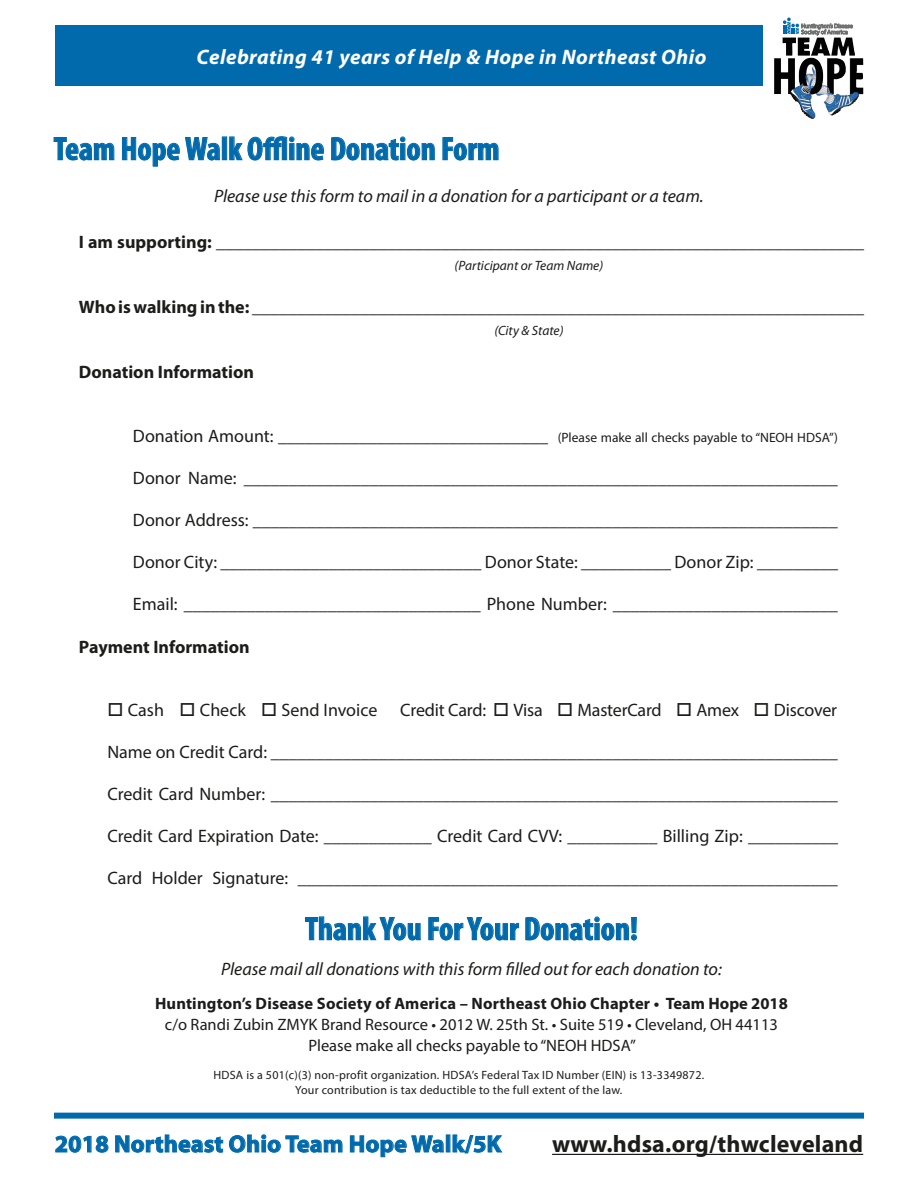
<style>
.page{position:relative;width:918px;height:1188px;background:#fff}
.page>*{position:absolute;margin:0;border:0;box-sizing:border-box;transform-origin:0 0}
.Body_1{font:700 condensed 33px "Myriad Pro";color:#006aad}
.Body_1-2{font:700 24px "Myriad";letter-spacing:.01em;color:#006aad}
.Body_1-3{font:700 24px "Myriad";letter-spacing:.01em;color:#1c1c1a}
.t1{font:italic 700 21px "Myriad Pro";letter-spacing:.02em;color:#fff}
.t2{font:18px "Myriad Pro";color:#1c1c1a}
.t3{font:italic 18px "Myriad Pro";color:#1c1c1a}
.t4{font:700 18px "Myriad Pro";color:#1c1c1a}
.t5{font:16.5px "Myriad Pro";color:#1c1c1a}
.t6{font:700 16.5px "Myriad Pro";letter-spacing:.01em;color:#1c1c1a}
.t7{font:italic 13.5px "Myriad Pro";color:#1c1c1a}
.t8{font:12px "Myriad Pro";letter-spacing:.02em;color:#1c1c1a}
.s1{font-weight:700}
.s2{font-size:13.5px}
</style>
<div class="page">
<div style="left:55px;top:26px;width:707px;height:60px;background:#006aad"></div>
<svg style="left:783px;top:18px;width:70px;height:17px"></svg>
<img style="left:774px;top:37px;width:81px;height:82px">
<svg style="left:305px;top:916px;width:116px;height:25px"></svg>
<svg style="left:428px;top:917px;width:91px;height:24px"></svg>
<svg style="left:525px;top:917px;width:112px;height:24px"></svg>
<hr style="left:552px;top:1154px;width:311px;height:1px;background:#1c1c1a">
<svg style="left:55px;top:1135px;width:54px;height:18px"></svg>
<svg style="left:115px;top:1134px;width:108px;height:19px"></svg>
<svg style="left:229px;top:1134px;width:114px;height:19px"></svg>
<svg style="left:350px;top:1135px;width:94px;height:23px"></svg>
<div style="left:446px;top:1135px;width:4px;height:17px;border:1px solid #006aad"></div>
<svg style="left:452px;top:1134px;width:50px;height:20px"></svg>
<div style="left:54px;top:1113px;width:810px;height:6px;background:#006aad"></div>
<svg style="left:53px;top:137px;width:62px;height:24px"></svg>
<svg style="left:122px;top:137px;width:98px;height:30px"></svg>
<div style="left:222px;top:137px;width:5px;height:23px;border:1px solid #006aad"></div>
<svg style="left:229px;top:136px;width:95px;height:25px"></svg>
<svg style="left:331px;top:137px;width:104px;height:24px"></svg>
<svg style="left:442px;top:137px;width:57px;height:24px"></svg>
<p class="t1" style="left:197px;top:45px;width:511px">Celebrating 41 years of Help &amp; Hope in Northeast Ohio</p>
<p class="Body_1" style="left:54px;top:131px;width:447px">Team Hope Walk Offline Donation Form</p>
<p class="t3" style="left:214px;top:186px;width:491px">Please use this form to mail in a donation for a participant or a team.</p>
<p class="t2" style="left:79px;top:231px;width:787px"><span class="s1">I am supporting:</span> ________________________________________________________________________</p>
<p class="t7" style="left:455px;top:258px;width:150px">(Participant or Team Name)</p>
<p class="t2" style="left:79px;top:296px;width:787px"><span class="s1">Who is walking in the:</span> ____________________________________________________________________</p>
<p class="t7" style="left:494px;top:323px;width:71px">(City &amp; State)</p>
<p class="t4" style="left:79px;top:362px;width:177px">Donation Information</p>
<p class="t2" style="left:133px;top:424px;width:706px">Donation Amount: ______________________________ <span class="s2">(Please make all checks payable to “NEOH HDSA”)</span></p>
<p class="t2" style="left:133px;top:466px;width:706px">Donor Name: __________________________________________________________________</p>
<p class="t2" style="left:133px;top:508px;width:707px">Donor Address: _________________________________________________________________</p>
<p class="t2" style="left:133px;top:550px;width:707px">Donor City: _____________________________ Donor State: __________ Donor Zip: _________</p>
<p class="t2" style="left:133px;top:592px;width:707px">Email: _________________________________ Phone Number: _________________________</p>
<p class="t4" style="left:79px;top:637px;width:172px">Payment Information</p>
<p class="t2" style="left:107px;top:699px;width:271px">□ Cash □ Check □ Send Invoice</p>
<p class="t2" style="left:400px;top:699px;width:438px">Credit Card: □ Visa □ MasterCard □ Amex □ Discover</p>
<p class="t2" style="left:107px;top:741px;width:732px">Name on Credit Card: _______________________________________________________________</p>
<p class="t2" style="left:107px;top:783px;width:732px">Credit Card Number: _______________________________________________________________</p>
<p class="t2" style="left:107px;top:825px;width:732px">Credit Card Expiration Date: ____________ Credit Card CVV: __________ Billing Zip: __________</p>
<p class="t2" style="left:107px;top:867px;width:732px">Card Holder Signature: ____________________________________________________________</p>
<p class="Body_1" style="left:305px;top:911px;width:334px">Thank You For Your Donation!</p>
<p class="t3" style="left:221px;top:959px;width:502px">Please mail all donations with this form filled out for each donation to:</p>
<p class="t6" style="left:155px;top:995px;width:634px">Huntington’s Disease Society of America – Northeast Ohio Chapter • Team Hope 2018</p>
<p class="t5" style="left:165px;top:1015px;width:614px">c/o Randi Zubin ZMYK Brand Resource • 2012 W. 25th St. • Suite 519 • Cleveland, OH 44113</p>
<p class="t5" style="left:308px;top:1036px;width:329px">Please make all checks payable to “NEOH HDSA”</p>
<p class="t8" style="left:214px;top:1068px;width:492px">HDSA is a 501(c)(3) non-profit organization. HDSA’s Federal Tax ID Number (EIN) is 13-3349872.</p>
<p class="t8" style="left:295px;top:1082px;width:329px">Your contribution is tax deductible to the full extent of the law.</p>
<p class="Body_1-2" style="left:55px;top:1132px;width:448px">2018 Northeast Ohio Team Hope Walk/5K</p>
<p class="Body_1-3" style="left:552px;top:1132px;width:313px">www.hdsa.org/thwcleveland</p>
</div>
